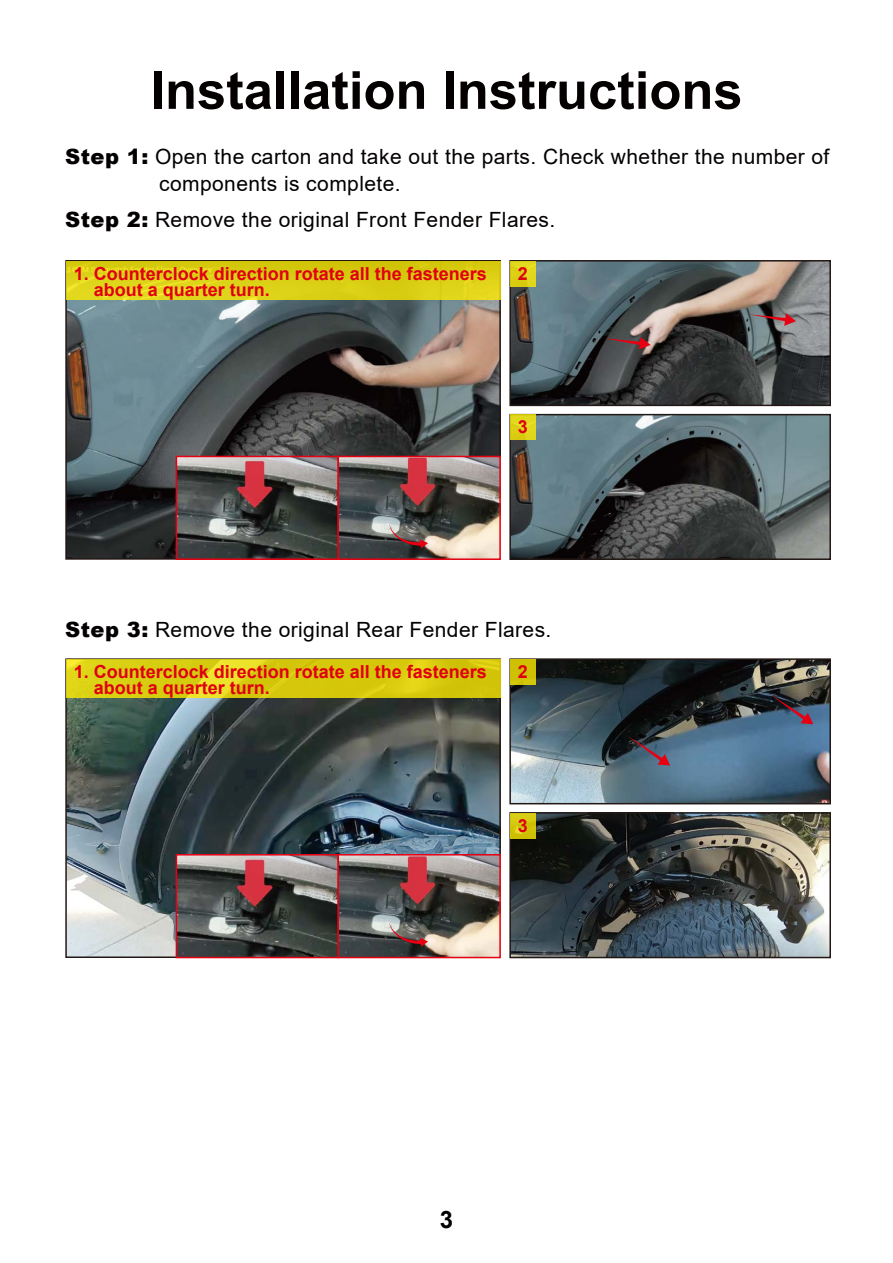
<style>
.page{position:relative;width:893px;height:1263px;background:#fff}
.page>*{position:absolute;margin:0;border:0;box-sizing:border-box;transform-origin:0 0}
.t1{font:700 52.5px "Arial";color:#040000}
.t2{font:700 24px "Arial";color:#040000}
.t3{font:21px/27px "Arial";letter-spacing:.02em;color:#040000}
.t4{font:700 18px/16.5px "Arial";color:#e10011}
.s1{font-weight:900}
</style>
<div class="page">
<img style="left:68px;top:300px;width:430px;height:257px">
<img style="left:512px;top:263px;width:316px;height:140px">
<div style="left:509px;top:260px;width:322px;height:146px;border:2px solid #221815"></div>
<img style="left:512px;top:417px;width:316px;height:140px">
<div style="left:509px;top:414px;width:322px;height:146px;border:2px solid #221815"></div>
<img style="left:179px;top:459px;width:157px;height:98px">
<div style="left:176px;top:456px;width:163px;height:104px;border:2px solid #e60012"></div>
<img style="left:340px;top:459px;width:158px;height:98px">
<div style="left:337px;top:456px;width:164px;height:104px;border:2px solid #e60012"></div>
<svg style="left:389px;top:523px;width:39px;height:25px"></svg>
<svg style="left:66px;top:261px;width:434px;height:39px;background:#dbcf14"></svg>
<div style="left:510px;top:261px;width:26px;height:25px;background:linear-gradient(to right,#dbcd12,#e2da20)"></div>
<div style="left:510px;top:415px;width:26px;height:25px;background:linear-gradient(to right,#ddd015,#e2da20)"></div>
<svg style="left:604px;top:337px;width:47px;height:13px"></svg>
<svg style="left:749px;top:313px;width:47px;height:13px"></svg>
<img style="left:68px;top:698px;width:430px;height:257px">
<img style="left:512px;top:661px;width:316px;height:140px">
<div style="left:509px;top:658px;width:322px;height:146px;border:2px solid #221815"></div>
<img style="left:512px;top:815px;width:316px;height:140px">
<div style="left:509px;top:812px;width:322px;height:146px;border:2px solid #221815"></div>
<img style="left:179px;top:857px;width:157px;height:98px">
<div style="left:176px;top:854px;width:163px;height:104px;border:2px solid #e60012"></div>
<img style="left:340px;top:857px;width:158px;height:98px">
<div style="left:337px;top:854px;width:164px;height:104px;border:2px solid #e60012"></div>
<svg style="left:389px;top:921px;width:39px;height:26px"></svg>
<div style="left:510px;top:659px;width:26px;height:26px;background:#cfc003"></div>
<svg style="left:510px;top:813px;width:26px;height:25px"></svg>
<svg style="left:627px;top:736px;width:43px;height:29px"></svg>
<svg style="left:770px;top:694px;width:43px;height:30px"></svg>
<svg style="left:66px;top:659px;width:434px;height:39px;background:#d9cc10"></svg>
<h1 class="t1" style="left:150px;top:53px;width:594px">Installation Instructions</h1>
<p class="t3" style="left:159px;top:143px;width:672px;text-indent:-94px"><span class="s1">Step 1:</span> Open the carton and take out the parts. Check whether the number of components is complete.</p>
<p class="t3" style="left:65px;top:206px;width:492px"><span class="s1">Step 2:</span> Remove the original Front Fender Flares.</p>
<p class="t4" style="left:94px;top:265px;width:395px;text-indent:-20px">1. Counterclock direction rotate all the fasteners about a quarter turn.</p>
<p class="t4" style="left:518px;top:265px;width:12px">2</p>
<p class="t4" style="left:518px;top:419px;width:12px">3</p>
<p class="t3" style="left:65px;top:616px;width:488px"><span class="s1">Step 3:</span> Remove the original Rear Fender Flares.</p>
<p class="t4" style="left:94px;top:663px;width:395px;text-indent:-20px">1. Counterclock direction rotate all the fasteners about a quarter turn.</p>
<p class="t4" style="left:518px;top:663px;width:12px">2</p>
<p class="t4" style="left:518px;top:817px;width:12px">3</p>
<p class="t2" style="left:440px;top:1203px;width:15px">3</p>
</div>
